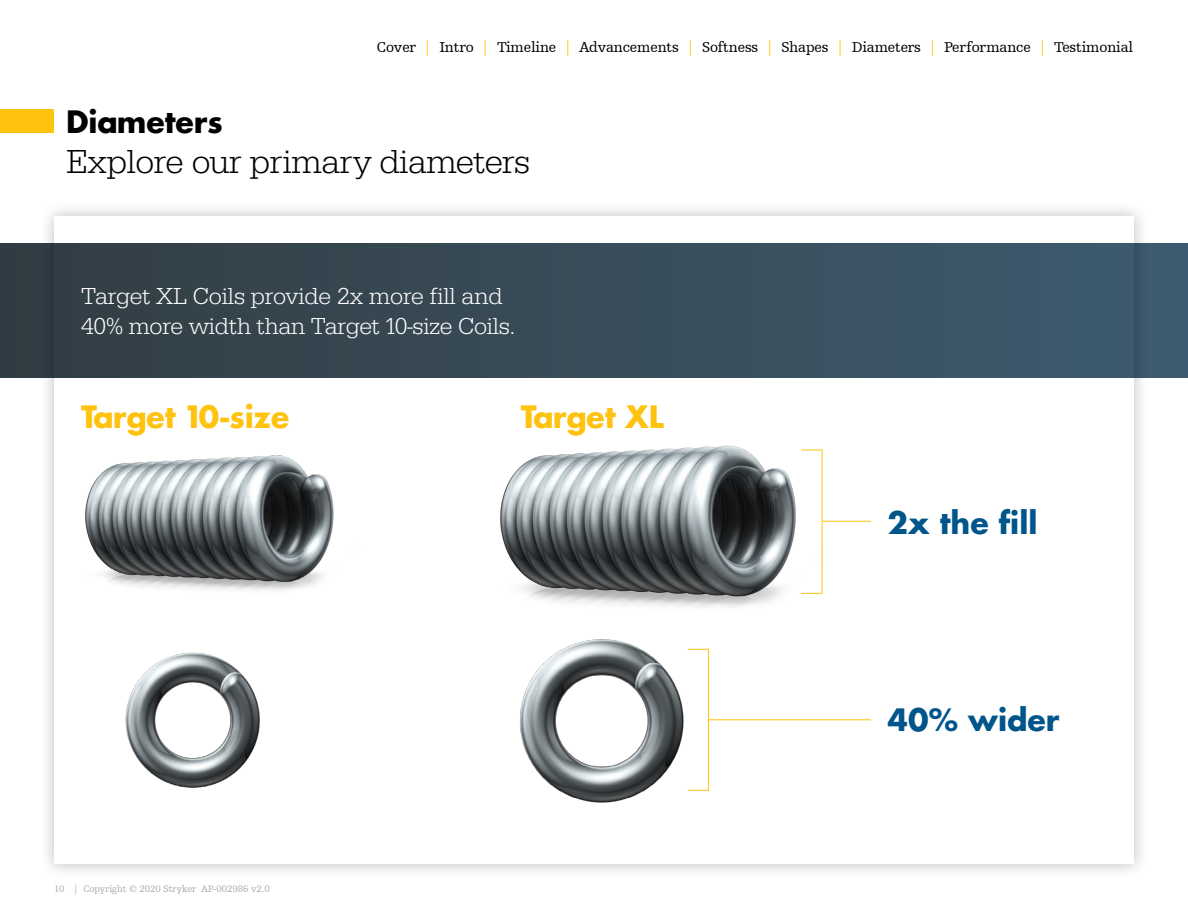
<style>
.page{position:relative;width:1188px;height:918px;background:#fff}
.page>*{position:absolute;margin:0;border:0;box-sizing:border-box;transform-origin:0 0}
.t1{font:300 34.5px "URW Egyptienne TOT";letter-spacing:-.01em;color:#000}
.t2{font:700 30px "Futura";letter-spacing:-.02em;color:#ffc20e}
.t3{font:700 30px "Futura Std";color:#00558b}
.t4{font:700 30px "Futura Std";color:#000}
.t5{font:300 24px/30px "URW Egyptienne TOT";letter-spacing:-.01em;color:#fff}
.t6{font:15px "Humanist Slabserif 712 BT";letter-spacing:-.01em;color:#000}
.t7{font:9.75px "Humanist Slabserif 712 BT";letter-spacing:-.01em;color:#abaead}
.s1{color:#ffc20e}
</style>
<div class="page">
<div style="left:0;top:110px;width:54px;height:23px;background:#ffc20e"></div>
<div style="left:39px;top:201px;width:1110px;height:678px;background:#000;opacity:.25"></div>
<div style="left:54px;top:216px;width:1080px;height:648px;background:#fff"></div>
<div style="left:0;top:243px;width:1188px;height:135px;background:linear-gradient(to right,#323d43,#3e5b6f)"></div>
<img style="left:85px;top:455px;width:249px;height:136px">
<img style="left:500px;top:445px;width:329px;height:162px">
<img style="left:125px;top:652px;width:135px;height:136px">
<img style="left:520px;top:639px;width:175px;height:164px">
<hr style="left:822px;top:521px;width:49px;height:1px;background:#ffc20e">
<hr style="left:708px;top:719px;width:163px;height:1px;background:#ffc20e">
<hr style="left:822px;top:450px;width:1px;height:143px;background:#ffc20e">
<hr style="left:708px;top:649px;width:1px;height:142px;background:#ffc20e">
<svg style="left:801px;top:450px;width:22px;height:1px"></svg>
<svg style="left:801px;top:593px;width:22px;height:1px"></svg>
<svg style="left:688px;top:649px;width:20px;height:1px"></svg>
<svg style="left:688px;top:790px;width:21px;height:1px"></svg>
<p class="t6" style="left:377px;top:38px;width:758px">Cover <span class="s1">|</span> Intro <span class="s1">|</span> Timeline <span class="s1">|</span> Advancements <span class="s1">|</span> Softness <span class="s1">|</span> Shapes <span class="s1">|</span> Diameters <span class="s1">|</span> Performance <span class="s1">|</span> Testimonial</p>
<h2 class="t4" style="left:66px;top:102px;width:158px">Diameters</h2>
<h1 class="t1" style="left:66px;top:142px;width:466px">Explore our primary diameters</h1>
<h3 class="t5" style="left:81px;top:281px;width:436px">Target XL Coils provide 2x more fill and<br>40% more width than Target 10-size Coils.</h3>
<h2 class="t2" style="left:81px;top:395px;width:210px">Target 10-size</h2>
<h2 class="t2" style="left:521px;top:395px;width:145px">Target XL</h2>
<p class="t7" style="left:54px;top:883px;width:217px">10 | Copyright © 2020 Stryker AP-002986 v2.0</p>
<h2 class="t3" style="left:888px;top:502px;width:151px">2x the fill</h2>
<h2 class="t3" style="left:888px;top:700px;width:173px">40% wider</h2>
</div>
